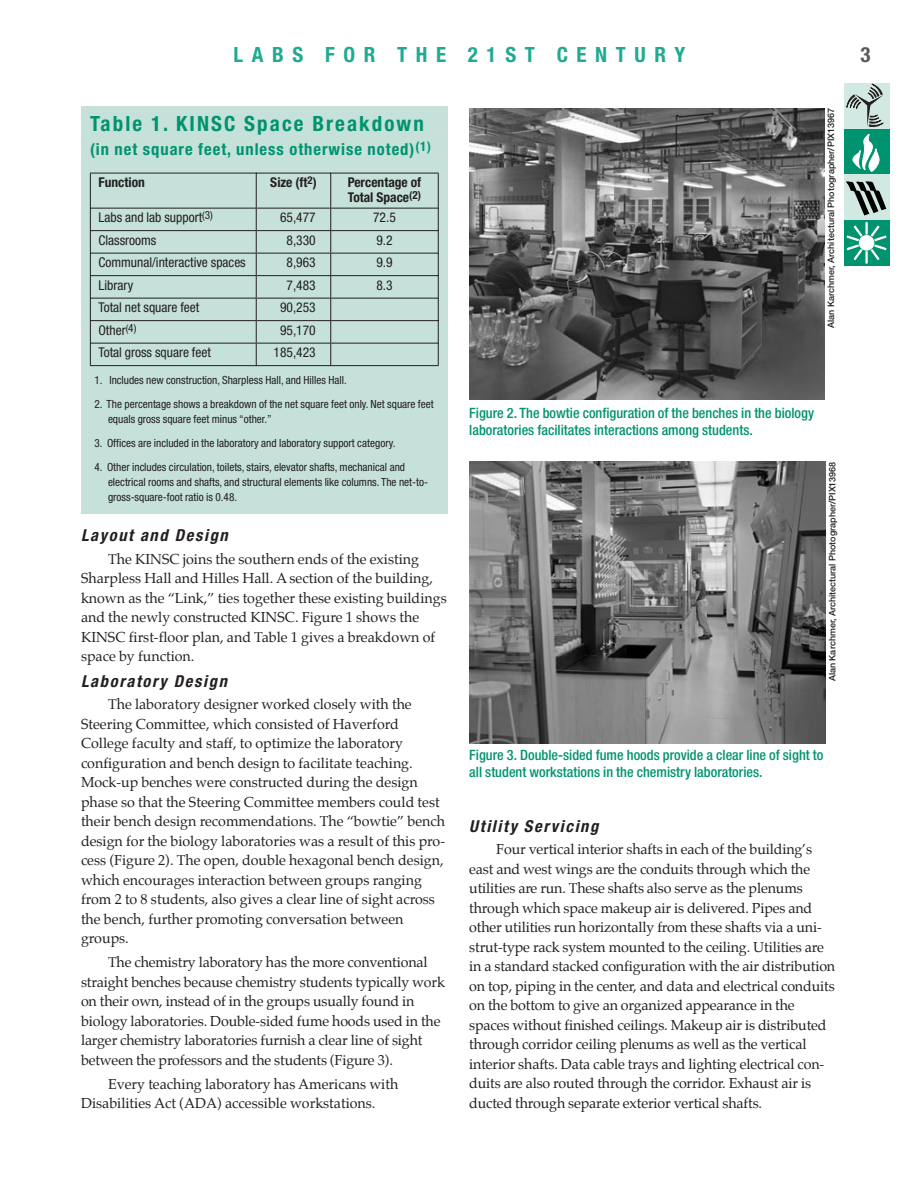
<style>
.page{position:relative;width:918px;height:1188px;background:#fff}
.page>*{position:absolute;margin:0;border:0;box-sizing:border-box;transform-origin:0 0}
.sidebar_hd{font:700 condensed 21px "Helvetica Neue LT Std";letter-spacing:.1em;color:#009370}
.t1{font:700 condensed 21px "Helvetica Neue LT Std";letter-spacing:.41em;color:#20aa92}
.t2{font:700 condensed 21px "Helvetica Neue LT Std";color:#57585a}
.subhd_2{font:italic 700 condensed 16.5px "Helvetica Neue LT Std";letter-spacing:.1em;color:#231f20}
.sidebar_hd-2{font:700 condensed 16.5px "Helvetica Neue LT Std";letter-spacing:.06em;color:#009370}
.body_text{font:14.25px/19.5px "Palatino";letter-spacing:-.01em;color:#231f20}
.t3{font:500 condensed 14.25px/16.5px "Helvetica Neue LT Std";color:#009370}
.sidebr_text{font:condensed 13.5px "Helvetica Neue LT Std";color:#231f20}
.sidebr_text-2{font:700 condensed 13.5px/15px "Helvetica Neue LT Std";color:#231f20}
.sidebr_notes{font:condensed 11.25px/15px "Helvetica Neue LT Std";color:#231f20}
.photo_credit{font:500 9px "Helvetica Neue";color:#231f20}
</style>
<div class="page">
<div style="left:844px;top:83px;width:46px;height:46px;background:#d2e8e2"></div>
<div style="left:844px;top:129px;width:46px;height:46px;background:#009370"></div>
<div style="left:844px;top:174px;width:46px;height:46px;background:#d2e8e2"></div>
<div style="left:844px;top:220px;width:46px;height:46px;background:#009370"></div>
<svg style="left:846px;top:181px;width:40px;height:34px"></svg>
<svg style="left:846px;top:222px;width:41px;height:41px"></svg>
<svg style="left:846px;top:83px;width:38px;height:89px"></svg>
<div style="left:81px;top:107px;width:367px;height:407px;background:#c5e1d9"></div>
<hr style="left:90px;top:173px;width:1px;height:35px;background:#231f20">
<hr style="left:90px;top:173px;width:166px;height:1px;background:#231f20">
<hr style="left:256px;top:173px;width:1px;height:35px;background:#231f20">
<hr style="left:257px;top:173px;width:73px;height:1px;background:#231f20">
<hr style="left:330px;top:173px;width:1px;height:35px;background:#231f20">
<hr style="left:331px;top:173px;width:108px;height:1px;background:#231f20">
<hr style="left:438px;top:173px;width:1px;height:35px;background:#231f20">
<hr style="left:90px;top:208px;width:167px;height:1px;background:#231f20">
<hr style="left:257px;top:208px;width:74px;height:1px;background:#231f20">
<hr style="left:331px;top:208px;width:108px;height:1px;background:#231f20">
<hr style="left:90px;top:230px;width:167px;height:1px;background:#231f20">
<hr style="left:257px;top:230px;width:74px;height:1px;background:#231f20">
<hr style="left:331px;top:230px;width:108px;height:1px;background:#231f20">
<hr style="left:90px;top:253px;width:167px;height:1px;background:#231f20">
<hr style="left:257px;top:253px;width:74px;height:1px;background:#231f20">
<hr style="left:331px;top:253px;width:108px;height:1px;background:#231f20">
<hr style="left:90px;top:275px;width:167px;height:1px;background:#231f20">
<hr style="left:257px;top:275px;width:74px;height:1px;background:#231f20">
<hr style="left:331px;top:275px;width:108px;height:1px;background:#231f20">
<hr style="left:90px;top:298px;width:167px;height:1px;background:#231f20">
<hr style="left:257px;top:298px;width:74px;height:1px;background:#231f20">
<hr style="left:331px;top:298px;width:108px;height:1px;background:#231f20">
<hr style="left:90px;top:320px;width:167px;height:1px;background:#231f20">
<hr style="left:257px;top:320px;width:74px;height:1px;background:#231f20">
<hr style="left:331px;top:320px;width:108px;height:1px;background:#231f20">
<hr style="left:90px;top:343px;width:167px;height:1px;background:#231f20">
<svg style="left:90px;top:209px;width:1px;height:156px"></svg>
<hr style="left:90px;top:365px;width:166px;height:1px;background:#231f20">
<svg style="left:256px;top:209px;width:1px;height:157px"></svg>
<hr style="left:257px;top:343px;width:74px;height:1px;background:#231f20">
<hr style="left:257px;top:365px;width:73px;height:1px;background:#231f20">
<svg style="left:330px;top:209px;width:1px;height:157px"></svg>
<hr style="left:331px;top:343px;width:108px;height:1px;background:#231f20">
<svg style="left:438px;top:208px;width:1px;height:157px"></svg>
<hr style="left:331px;top:365px;width:108px;height:1px;background:#231f20">
<img style="left:469px;top:461px;width:356px;height:282px">
<img style="left:470px;top:108px;width:354px;height:291px">
<h1 class="t1" style="left:234px;top:42px;width:453px">LABS FOR THE 21ST CENTURY</h1>
<h1 class="t2" style="left:860px;top:42px;width:12px">3</h1>
<p class="sidebar_hd" style="left:90px;top:111px;width:336px">Table 1. KINSC Space Breakdown</p>
<p class="sidebar_hd-2" style="left:90px;top:139px;width:343px">(in net square feet, unless otherwise noted)<sup>(1)</sup></p>
<p class="sidebr_text-2" style="left:98px;top:175px;width:48px">Function</p>
<p class="sidebr_text-2" style="left:270px;top:175px;width:48px">Size (ft<sup>2</sup>)</p>
<p class="sidebr_text-2" style="left:348px;top:175px;width:75px">Percentage of<br>Total Space<sup>(</sup><sup>2)</sup></p>
<p class="sidebr_text" style="left:98px;top:210px;width:116px">Labs and lab support<sup>(</sup><sup>3)</sup></p>
<p class="sidebr_text" style="left:280px;top:210px;width:37px">65,477</p>
<p class="sidebr_text" style="left:373px;top:210px;width:24px">72.5</p>
<p class="sidebr_text" style="left:98px;top:232px;width:59px">Classrooms</p>
<p class="sidebr_text" style="left:287px;top:232px;width:31px">8,330</p>
<p class="sidebr_text" style="left:376px;top:232px;width:18px">9.2</p>
<p class="sidebr_text" style="left:98px;top:255px;width:149px">Communal/interactive spaces</p>
<p class="sidebr_text" style="left:287px;top:255px;width:31px">8,963</p>
<p class="sidebr_text" style="left:376px;top:255px;width:18px">9.9</p>
<p class="sidebr_text" style="left:98px;top:277px;width:36px">Library</p>
<p class="sidebr_text" style="left:287px;top:277px;width:31px">7,483</p>
<p class="sidebr_text" style="left:376px;top:277px;width:18px">8.3</p>
<p class="sidebr_text" style="left:98px;top:300px;width:102px">Total net square feet</p>
<p class="sidebr_text" style="left:280px;top:300px;width:37px">90,253</p>
<p class="sidebr_text" style="left:98px;top:322px;width:39px">Other<sup>(</sup><sup>4)</sup></p>
<p class="sidebr_text" style="left:280px;top:322px;width:37px">95,170</p>
<p class="sidebr_text" style="left:98px;top:345px;width:114px">Total gross square feet</p>
<p class="sidebr_text" style="left:274px;top:345px;width:44px">185,423</p>
<p class="sidebr_notes" style="left:94px;top:372px;width:254px">1. Includes new construction, Sharpless Hall, and Hilles Hall.</p>
<p class="sidebr_notes" style="left:108px;top:396px;width:327px;text-indent:-14px">2. The percentage shows a breakdown of the net square feet only. Net square feet equals gross square feet minus “other.”</p>
<p class="sidebr_notes" style="left:94px;top:435px;width:303px">3. Offices are included in the laboratory and laboratory support category.</p>
<p class="sidebr_notes" style="left:108px;top:459px;width:321px;text-indent:-14px">4. Other includes circulation, toilets, stairs, elevator shafts, mechanical and electrical rooms and shafts, and structural elements like columns. The net-to&shy;gross-square-foot ratio is 0.48.</p>
<p class="subhd_2" style="left:81px;top:525px;width:148px">Layout and Design</p>
<p class="body_text" style="left:81px;top:550px;width:367px;text-indent:27px">The KINSC joins the southern ends of the existing Sharpless Hall and Hilles Hall. A section of the building, known as the “Link,” ties together these existing buildings and the newly constructed KINSC. Figure 1 shows the KINSC first-floor plan, and Table 1 gives a breakdown of space by function.</p>
<p class="subhd_2" style="left:81px;top:671px;width:147px">Laboratory Design</p>
<p class="body_text" style="left:81px;top:696px;width:366px;text-indent:27px">The laboratory designer worked closely with the Steering Committee, which consisted of Haverford College faculty and staff, to optimize the laboratory configuration and bench design to facilitate teaching.<br>Mock-up benches were constructed during the design phase so that the Steering Committee members could test their bench design recommendations. The “bowtie” bench design for the biology laboratories was a result of this pro&shy;cess (Figure 2). The open, double hexagonal bench design, which encourages interaction between groups ranging from 2 to 8 students, also gives a clear line of sight across the bench, further promoting conversation between groups.</p>
<p class="body_text" style="left:81px;top:954px;width:366px;text-indent:27px">The chemistry laboratory has the more conventional straight benches because chemistry students typically work on their own, instead of in the groups usually found in biology laboratories. Double-sided fume hoods used in the larger chemistry laboratories furnish a clear line of sight between the professors and the students (Figure 3).</p>
<p class="body_text" style="left:81px;top:1075px;width:319px;text-indent:27px">Every teaching laboratory has Americans with<br>Disabilities Act (ADA) accessible workstations.</p>
<p class="photo_credit" style="left:826px;top:328px;width:221px;rotate:-90deg">Alan Karchmer, Architectural Photographer/PIX13967</p>
<p class="t3" style="left:469px;top:405px;width:346px">Figure 2. The bowtie configuration of the benches in the biology laboratories facilitates interactions among students.</p>
<p class="photo_credit" style="left:827px;top:681px;width:221px;rotate:-90deg">Alan Karchmer, Architectural Photographer/PIX13968</p>
<p class="t3" style="left:469px;top:747px;width:356px">Figure 3. Double-sided fume hoods provide a clear line of sight to all student workstations in the chemistry laboratories.</p>
<p class="subhd_2" style="left:469px;top:816px;width:131px">Utility Servicing</p>
<p class="body_text" style="left:469px;top:841px;width:367px;text-indent:27px">Four vertical interior shafts in each of the building’s east and west wings are the conduits through which the utilities are run. These shafts also serve as the plenums through which space makeup air is delivered. Pipes and other utilities run horizontally from these shafts via a uni&shy;strut-type rack system mounted to the ceiling. Utilities are in a standard stacked configuration with the air distribution on top, piping in the center, and data and electrical conduits on the bottom to give an organized appearance in the spaces without finished ceilings. Makeup air is distributed through corridor ceiling plenums as well as the vertical interior shafts. Data cable trays and lighting electrical con&shy;duits are also routed through the corridor. Exhaust air is ducted through separate exterior vertical shafts.</p>
</div>
